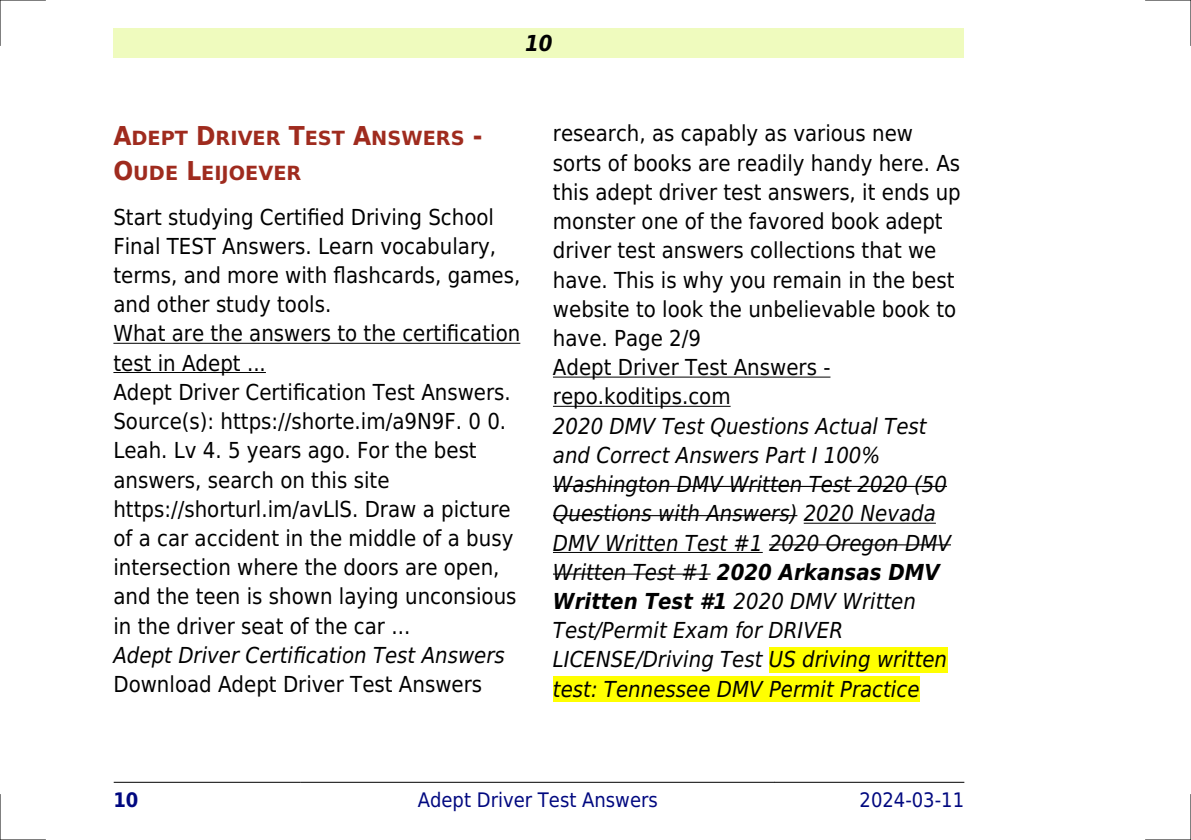
<style>
.page{position:relative;width:1191px;height:840px;background:#fff}
.page>*{position:absolute;margin:0;border:0;box-sizing:border-box;transform-origin:0 0}
.t1{font:22px/29.2px "DejaVu Sans Condensed";color:#000}
.t2{font:italic 22px/29.2px "DejaVu Sans Condensed";color:#000}
.t3{font:italic 700 22px "DejaVu Sans Condensed";color:#000}
.t4{font:20px "DejaVu Sans Condensed";color:#000880}
.t5{font:700 20px "DejaVu Sans Condensed";color:#000880}
.t6{font:700 19.6px/34.6px "DejaVu Sans Condensed";color:#9f2b1e;scale:1.1 1}
.s1{font-size:26px}
.s2{font-weight:700}
</style>
<div class="page">
<div style="left:113px;top:28px;width:851px;height:30px;background:#effbbe"></div>
<hr style="left:114px;top:781px;width:187px;height:1px;background:#000">
<hr style="left:301px;top:781px;width:473px;height:1px;background:#000">
<hr style="left:775px;top:781px;width:189px;height:1px;background:#000">
<hr style="left:113px;top:342px;width:407px;height:1px;background:#000">
<hr style="left:113px;top:372px;width:153px;height:1px;background:#000">
<hr style="left:553px;top:376px;width:277px;height:1px;background:#000">
<hr style="left:553px;top:405px;width:177px;height:1px;background:#000">
<hr style="left:553px;top:485px;width:394px;height:1px;background:#000">
<hr style="left:553px;top:515px;width:244px;height:1px;background:#000">
<hr style="left:803px;top:522px;width:133px;height:1px;background:#000">
<hr style="left:553px;top:551px;width:209px;height:1px;background:#000">
<hr style="left:769px;top:544px;width:182px;height:1px;background:#000">
<hr style="left:553px;top:573px;width:157px;height:1px;background:#000">
<div style="left:769px;top:646px;width:178px;height:26px;background:#ff0"></div>
<div style="left:553px;top:676px;width:366px;height:25px;background:#ff0"></div>
<hr style="left:0;top:0;width:45px;height:1px;background:#000">
<hr style="left:1145px;top:0;width:46px;height:1px;background:#000">
<hr style="left:0;top:839px;width:45px;height:1px;background:#000">
<hr style="left:1145px;top:839px;width:46px;height:1px;background:#000">
<hr style="left:0;top:0;width:1px;height:45px;background:#000">
<hr style="left:0;top:794px;width:1px;height:45px;background:#000">
<hr style="left:1190px;top:0;width:1px;height:45px;background:#000">
<hr style="left:1190px;top:794px;width:1px;height:45px;background:#000">
<p class="t3" style="left:525px;top:30px;width:29px">10</p>
<p class="t6" style="left:113px;top:121px;width:337px"><span class="s1">A</span>DEPT <span class="s1">D</span>RIVER <span class="s1">T</span>EST <span class="s1">A</span>NSWERS <span class="s1">-<br>O</span>UDE <span class="s1">L</span>EIJOEVER</p>
<p class="t1" style="left:113px;top:202px;width:408px">Start studying Certified Driving School Final TEST Answers. Learn vocabulary, terms, and more with flashcards, games, and other study tools.<br>What are the answers to the certification test in Adept ...<br>Adept Driver Certification Test Answers.<br>Source(s): https://shorte.im/a9N9F. 0 0.<br>Leah. Lv 4. 5 years ago. For the best answers, search on this site https://shorturl.im/avLlS. Draw a picture of a car accident in the middle of a busy intersection where the doors are open, and the teen is shown laying unconsious in the driver seat of the car ...</p>
<p class="t2" style="left:113px;top:640px;width:393px">Adept Driver Certification Test Answers</p>
<p class="t1" style="left:113px;top:669px;width:370px">Download Adept Driver Test Answers</p>
<p class="t1" style="left:553px;top:119px;width:409px">research, as capably as various new sorts of books are readily handy here. As this adept driver test answers, it ends up monster one of the favored book adept driver test answers collections that we have. This is why you remain in the best website to look the unbelievable book to have. Page 2/9<br>Adept Driver Test Answers - repo.koditips.com</p>
<p class="t2" style="left:553px;top:411px;width:399px">2020 DMV Test Questions Actual Test and Correct Answers Part I 100% Washington DMV Written Test 2020 (50<br>Questions with Answers) 2020 Nevada DMV Written Test #1 2020 Oregon DMV Written Test #1 <span class="s2">2020 Arkansas DMV Written Test #1</span> 2020 DMV Written Test/Permit Exam for DRIVER LICENSE/Driving Test US driving written test: Tennessee DMV Permit Practice</p>
<p class="t5" style="left:113px;top:787px;width:27px">10</p>
<p class="t4" style="left:418px;top:787px;width:241px">Adept Driver Test Answers</p>
<p class="t4" style="left:859px;top:787px;width:106px">2024-03-11</p>
</div>
